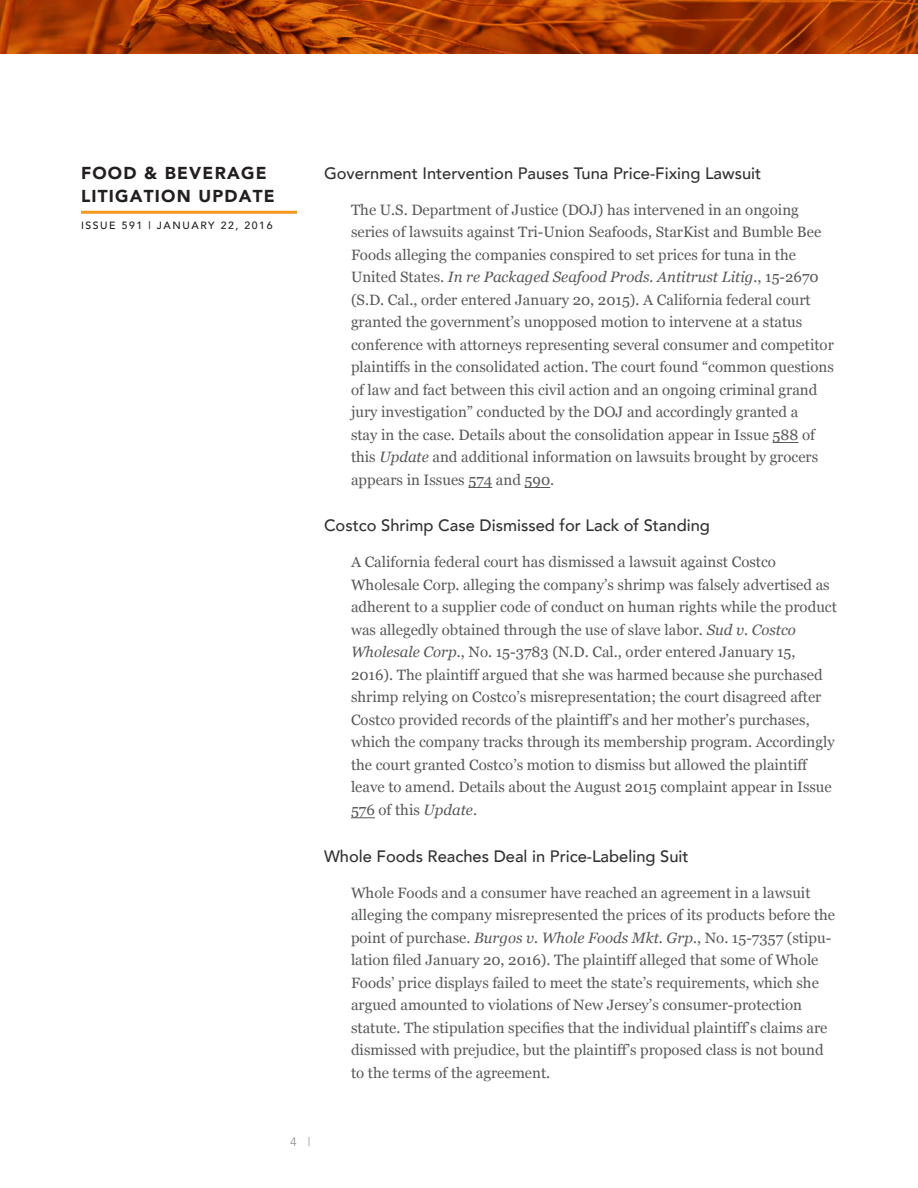
<style>
.page{position:relative;width:918px;height:1188px;background:#fff}
.page>*{position:absolute;margin:0;border:0;box-sizing:border-box;transform-origin:0 0}
.t1{font:900 17.25px/22.5px "Avenir";letter-spacing:.07em;color:#231f20}
.t2{font:500 16.5px "Avenir";color:#333132}
.t3{font:15px/22.5px "Georgia";color:#58595b}
.t4{font:12px "Avenir";color:#939598}
.t5{font:500 10.5px "Avenir";letter-spacing:.15em;color:#231f20}
.s1{font-style:italic}
</style>
<div class="page">
<hr style="left:81px;top:211px;width:216px;height:3px;background:#f8971d">
<svg style="left:0;top:0;width:918px;height:54px;background:#a83c02"></svg>
<svg style="left:773px;top:442px;width:25px;height:1px"></svg>
<svg style="left:468px;top:487px;width:24px;height:1px"></svg>
<svg style="left:525px;top:487px;width:25px;height:1px"></svg>
<svg style="left:351px;top:817px;width:24px;height:1px"></svg>
<p class="t1" style="left:81px;top:162px;width:195px">FOOD &amp; BEVERAGE<br>LITIGATION UPDATE</p>
<p class="t5" style="left:81px;top:216px;width:193px">ISSUE 591 | JANUARY 22, 2016</p>
<p class="t2" style="left:324px;top:158px;width:439px">Government Intervention Pauses Tuna Price-Fixing Lawsuit</p>
<p class="t3" style="left:351px;top:198px;width:484px">The U.S. Department of Justice (DOJ) has intervened in an ongoing series of lawsuits against Tri-Union Seafoods, StarKist and Bumble Bee Foods alleging the companies conspired to set prices for tuna in the United States. <span class="s1">In re Packaged Seafood Prods. Antitrust Litig.</span>, 15-2670 (S.D. Cal., order entered January 20, 2015). A California federal court granted the government’s unopposed motion to intervene at a status conference with attorneys representing several consumer and competitor plaintiffs in the consolidated action. The court found “common questions of law and fact between this civil action and an ongoing criminal grand jury investigation” conducted by the DOJ and accordingly granted a<br>stay in the case. Details about the consolidation appear in Issue 588 of this <span class="s1">Update</span> and additional information on lawsuits brought by grocers appears in Issues 574 and 590.</p>
<p class="t2" style="left:324px;top:511px;width:388px">Costco Shrimp Case Dismissed for Lack of Standing</p>
<p class="t3" style="left:351px;top:551px;width:487px">A California federal court has dismissed a lawsuit against Costco Wholesale Corp. alleging the company’s shrimp was falsely advertised as adherent to a supplier code of conduct on human rights while the product was allegedly obtained through the use of slave labor. <span class="s1">Sud v. Costco Wholesale Corp.</span>, No. 15-3783 (N.D. Cal., order entered January 15, 2016). The plaintiff argued that she was harmed because she purchased shrimp relying on Costco’s misrepresentation; the court disagreed after Costco provided records of the plaintiff’s and her mother’s purchases, which the company tracks through its membership program. Accordingly the court granted Costco’s motion to dismiss but allowed the plaintiff leave to amend. Details about the August 2015 complaint appear in Issue 576 of this <span class="s1">Update</span>.</p>
<p class="t2" style="left:324px;top:842px;width:366px">Whole Foods Reaches Deal in Price-Labeling Suit</p>
<p class="t3" style="left:351px;top:881px;width:486px">Whole Foods and a consumer have reached an agreement in a lawsuit alleging the company misrepresented the prices of its products before the point of purchase. <span class="s1">Burgos v. Whole Foods Mkt. Grp.</span>, No. 15-7357 (stipu&shy;lation filed January 20, 2016). The plaintiff alleged that some of Whole Foods’ price displays failed to meet the state’s requirements, which she argued amounted to violations of New Jersey’s consumer-protection statute. The stipulation specifies that the individual plaintiff’s claims are dismissed with prejudice, but the plaintiff’s proposed class is not bound to the terms of the agreement.</p>
<p class="t4" style="left:290px;top:1135px;width:22px">4 |</p>
</div>
